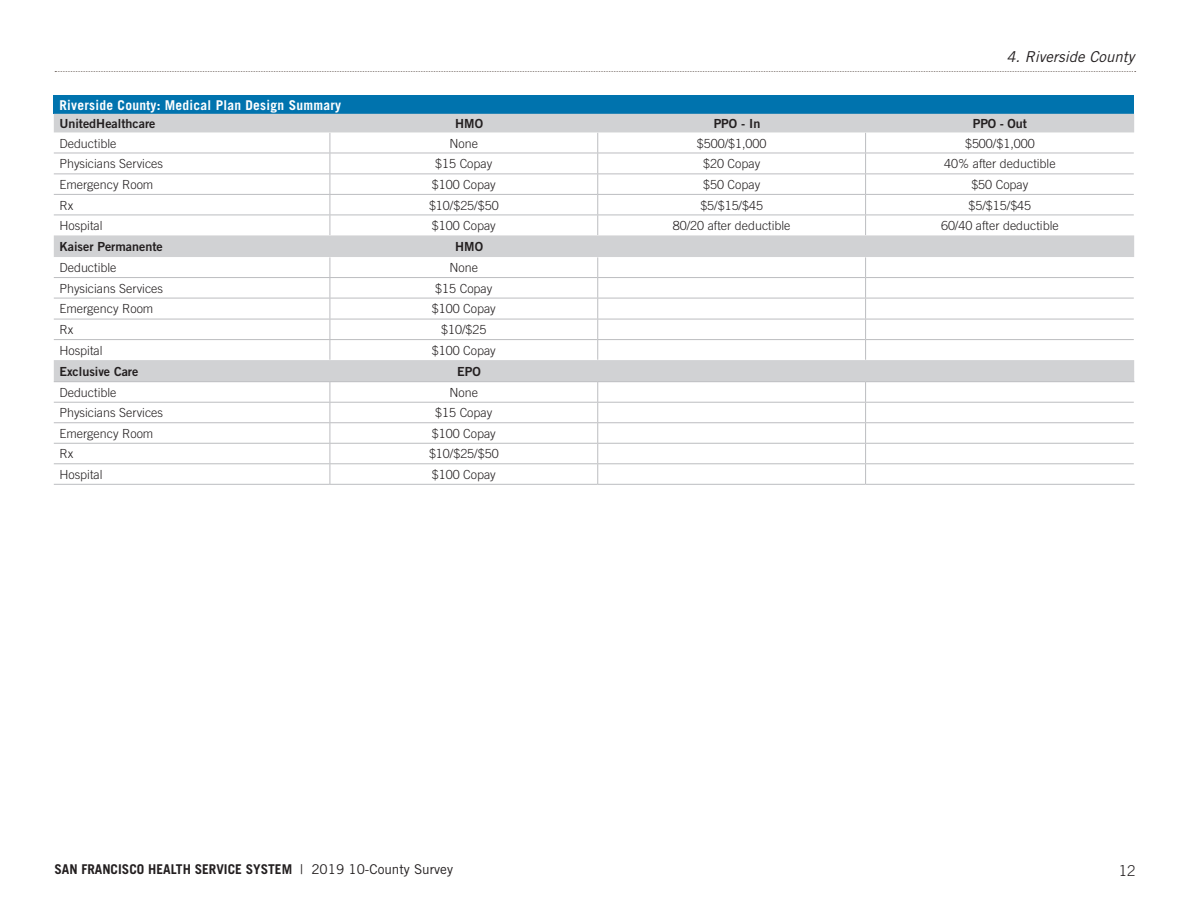
<style>
.page{position:relative;width:1188px;height:918px;background:#fff}
.page>*{position:absolute;margin:0;border:0;box-sizing:border-box;transform-origin:0 0}
.t1{font:italic 15px "Trade Gothic";color:#231f20}
.t2{font:300 15px "Trade Gothic";color:#231f20}
.t3{font:700 13.5px "Trade Gothic";color:#231f20}
.t4{font:700 13.5px "Trade Gothic";letter-spacing:.02em;color:#fff}
.t5{font:300 12.6px "Trade Gothic";color:#231f20}
.t6{font:12.6px "Trade Gothic Bold Two";color:#231f20}
.s1{font-weight:400}
</style>
<div class="page">
<svg style="left:55px;top:71px;width:1081px;height:1px"></svg>
<div style="left:54px;top:95px;width:1080px;height:19px;background:#0073ae"></div>
<svg style="left:54px;top:114px;width:1080px;height:267px"></svg>
<hr style="left:54px;top:153px;width:276px;height:1px;background:#bcbdc0">
<hr style="left:54px;top:174px;width:276px;height:1px;background:#bcbdc0">
<hr style="left:54px;top:277px;width:276px;height:1px;background:#bcbdc0">
<hr style="left:54px;top:298px;width:276px;height:1px;background:#bcbdc0">
<hr style="left:54px;top:381px;width:276px;height:1px;background:#bcbdc0">
<hr style="left:54px;top:402px;width:276px;height:1px;background:#bcbdc0">
<hr style="left:54px;top:422px;width:276px;height:1px;background:#bcbdc0">
<hr style="left:54px;top:443px;width:276px;height:1px;background:#bcbdc0">
<hr style="left:54px;top:194px;width:276px;height:1px;background:#bcbdc0">
<hr style="left:54px;top:215px;width:276px;height:1px;background:#bcbdc0">
<hr style="left:54px;top:319px;width:276px;height:1px;background:#bcbdc0">
<hr style="left:54px;top:339px;width:276px;height:1px;background:#bcbdc0">
<hr style="left:54px;top:463px;width:276px;height:1px;background:#bcbdc0">
<hr style="left:330px;top:194px;width:268px;height:1px;background:#bcbdc0">
<hr style="left:598px;top:194px;width:268px;height:1px;background:#bcbdc0">
<hr style="left:330px;top:215px;width:268px;height:1px;background:#bcbdc0">
<svg style="left:330px;top:133px;width:1px;height:102px"></svg>
<hr style="left:598px;top:215px;width:268px;height:1px;background:#bcbdc0">
<svg style="left:597px;top:133px;width:1px;height:102px"></svg>
<hr style="left:330px;top:319px;width:268px;height:1px;background:#bcbdc0">
<hr style="left:598px;top:319px;width:268px;height:1px;background:#bcbdc0">
<hr style="left:330px;top:339px;width:268px;height:1px;background:#bcbdc0">
<svg style="left:330px;top:257px;width:1px;height:103px"></svg>
<hr style="left:598px;top:339px;width:268px;height:1px;background:#bcbdc0">
<svg style="left:597px;top:257px;width:1px;height:103px"></svg>
<hr style="left:330px;top:463px;width:268px;height:1px;background:#bcbdc0">
<svg style="left:330px;top:382px;width:1px;height:102px"></svg>
<hr style="left:598px;top:463px;width:268px;height:1px;background:#bcbdc0">
<svg style="left:597px;top:382px;width:1px;height:102px"></svg>
<hr style="left:330px;top:153px;width:268px;height:1px;background:#bcbdc0">
<hr style="left:598px;top:153px;width:268px;height:1px;background:#bcbdc0">
<hr style="left:330px;top:174px;width:268px;height:1px;background:#bcbdc0">
<hr style="left:598px;top:174px;width:268px;height:1px;background:#bcbdc0">
<hr style="left:330px;top:277px;width:268px;height:1px;background:#bcbdc0">
<hr style="left:598px;top:277px;width:268px;height:1px;background:#bcbdc0">
<hr style="left:330px;top:298px;width:268px;height:1px;background:#bcbdc0">
<hr style="left:598px;top:298px;width:268px;height:1px;background:#bcbdc0">
<hr style="left:330px;top:381px;width:268px;height:1px;background:#bcbdc0">
<hr style="left:598px;top:381px;width:268px;height:1px;background:#bcbdc0">
<hr style="left:330px;top:402px;width:268px;height:1px;background:#bcbdc0">
<hr style="left:598px;top:402px;width:268px;height:1px;background:#bcbdc0">
<hr style="left:330px;top:422px;width:268px;height:1px;background:#bcbdc0">
<hr style="left:598px;top:422px;width:268px;height:1px;background:#bcbdc0">
<hr style="left:330px;top:443px;width:268px;height:1px;background:#bcbdc0">
<hr style="left:598px;top:443px;width:268px;height:1px;background:#bcbdc0">
<hr style="left:866px;top:194px;width:268px;height:1px;background:#bcbdc0">
<hr style="left:866px;top:215px;width:268px;height:1px;background:#bcbdc0">
<svg style="left:865px;top:133px;width:1px;height:102px"></svg>
<hr style="left:866px;top:319px;width:268px;height:1px;background:#bcbdc0">
<hr style="left:866px;top:339px;width:268px;height:1px;background:#bcbdc0">
<svg style="left:865px;top:257px;width:1px;height:103px"></svg>
<hr style="left:866px;top:463px;width:268px;height:1px;background:#bcbdc0">
<svg style="left:865px;top:382px;width:1px;height:102px"></svg>
<hr style="left:866px;top:153px;width:268px;height:1px;background:#bcbdc0">
<hr style="left:866px;top:174px;width:268px;height:1px;background:#bcbdc0">
<hr style="left:866px;top:277px;width:268px;height:1px;background:#bcbdc0">
<hr style="left:866px;top:298px;width:268px;height:1px;background:#bcbdc0">
<hr style="left:866px;top:381px;width:269px;height:1px;background:#bcbdc0">
<hr style="left:866px;top:402px;width:268px;height:1px;background:#bcbdc0">
<hr style="left:866px;top:422px;width:268px;height:1px;background:#bcbdc0">
<hr style="left:866px;top:443px;width:268px;height:1px;background:#bcbdc0">
<hr style="left:54px;top:484px;width:276px;height:1px;background:#bcbdc0">
<hr style="left:330px;top:484px;width:268px;height:1px;background:#bcbdc0">
<hr style="left:598px;top:484px;width:268px;height:1px;background:#bcbdc0">
<hr style="left:866px;top:484px;width:269px;height:1px;background:#bcbdc0">
<p class="t1" style="left:1006px;top:48px;width:129px">4. Riverside County</p>
<p class="t4" style="left:59px;top:96px;width:283px">Riverside County: Medical Plan Design Summary</p>
<p class="t6" style="left:59px;top:116px;width:98px">UnitedHealthcare</p>
<p class="t6" style="left:455px;top:116px;width:29px">HMO</p>
<p class="t6" style="left:714px;top:116px;width:48px">PPO - In</p>
<p class="t6" style="left:973px;top:116px;width:55px">PPO - Out</p>
<p class="t5" style="left:59px;top:136px;width:59px">Deductible</p>
<p class="t5" style="left:450px;top:136px;width:30px">None</p>
<p class="t5" style="left:697px;top:136px;width:71px">$500/$1,000</p>
<p class="t5" style="left:965px;top:136px;width:71px">$500/$1,000</p>
<p class="t5" style="left:59px;top:156px;width:105px">Physicians Services</p>
<p class="t5" style="left:435px;top:156px;width:59px">$15 Copay</p>
<p class="t5" style="left:703px;top:156px;width:59px">$20 Copay</p>
<p class="t5" style="left:944px;top:156px;width:113px">40% after deductible</p>
<p class="t5" style="left:59px;top:177px;width:95px">Emergency Room</p>
<p class="t5" style="left:432px;top:177px;width:66px">$100 Copay</p>
<p class="t5" style="left:703px;top:177px;width:59px">$50 Copay</p>
<p class="t5" style="left:971px;top:177px;width:59px">$50 Copay</p>
<p class="t5" style="left:59px;top:198px;width:15px">Rx</p>
<p class="t5" style="left:429px;top:198px;width:71px">$10/$25/$50</p>
<p class="t5" style="left:700px;top:198px;width:64px">$5/$15/$45</p>
<p class="t5" style="left:969px;top:198px;width:64px">$5/$15/$45</p>
<p class="t5" style="left:59px;top:218px;width:45px">Hospital</p>
<p class="t5" style="left:432px;top:218px;width:66px">$100 Copay</p>
<p class="t5" style="left:673px;top:218px;width:119px">80/20 after deductible</p>
<p class="t5" style="left:941px;top:218px;width:119px">60/40 after deductible</p>
<p class="t6" style="left:59px;top:239px;width:105px">Kaiser Permanente</p>
<p class="t6" style="left:455px;top:239px;width:29px">HMO</p>
<p class="t5" style="left:59px;top:260px;width:59px">Deductible</p>
<p class="t5" style="left:450px;top:260px;width:30px">None</p>
<p class="t5" style="left:59px;top:281px;width:105px">Physicians Services</p>
<p class="t5" style="left:435px;top:281px;width:59px">$15 Copay</p>
<p class="t5" style="left:59px;top:302px;width:95px">Emergency Room</p>
<p class="t5" style="left:432px;top:302px;width:66px">$100 Copay</p>
<p class="t5" style="left:59px;top:322px;width:15px">Rx</p>
<p class="t5" style="left:441px;top:322px;width:47px">$10/$25</p>
<p class="t5" style="left:59px;top:343px;width:45px">Hospital</p>
<p class="t5" style="left:432px;top:343px;width:66px">$100 Copay</p>
<p class="t6" style="left:59px;top:364px;width:81px">Exclusive Care</p>
<p class="t6" style="left:457px;top:364px;width:25px">EPO</p>
<p class="t5" style="left:59px;top:385px;width:59px">Deductible</p>
<p class="t5" style="left:450px;top:385px;width:30px">None</p>
<p class="t5" style="left:59px;top:405px;width:105px">Physicians Services</p>
<p class="t5" style="left:435px;top:405px;width:59px">$15 Copay</p>
<p class="t5" style="left:59px;top:426px;width:95px">Emergency Room</p>
<p class="t5" style="left:432px;top:426px;width:66px">$100 Copay</p>
<p class="t5" style="left:59px;top:446px;width:15px">Rx</p>
<p class="t5" style="left:429px;top:446px;width:71px">$10/$25/$50</p>
<p class="t5" style="left:59px;top:467px;width:45px">Hospital</p>
<p class="t5" style="left:432px;top:467px;width:66px">$100 Copay</p>
<p class="t3" style="left:54px;top:861px;width:400px">SAN FRANCISCO HEALTH SERVICE SYSTEM <span class="s1">| 2019 10-County Survey</span></p>
<p class="t2" style="left:1119px;top:862px;width:18px">12</p>
</div>
